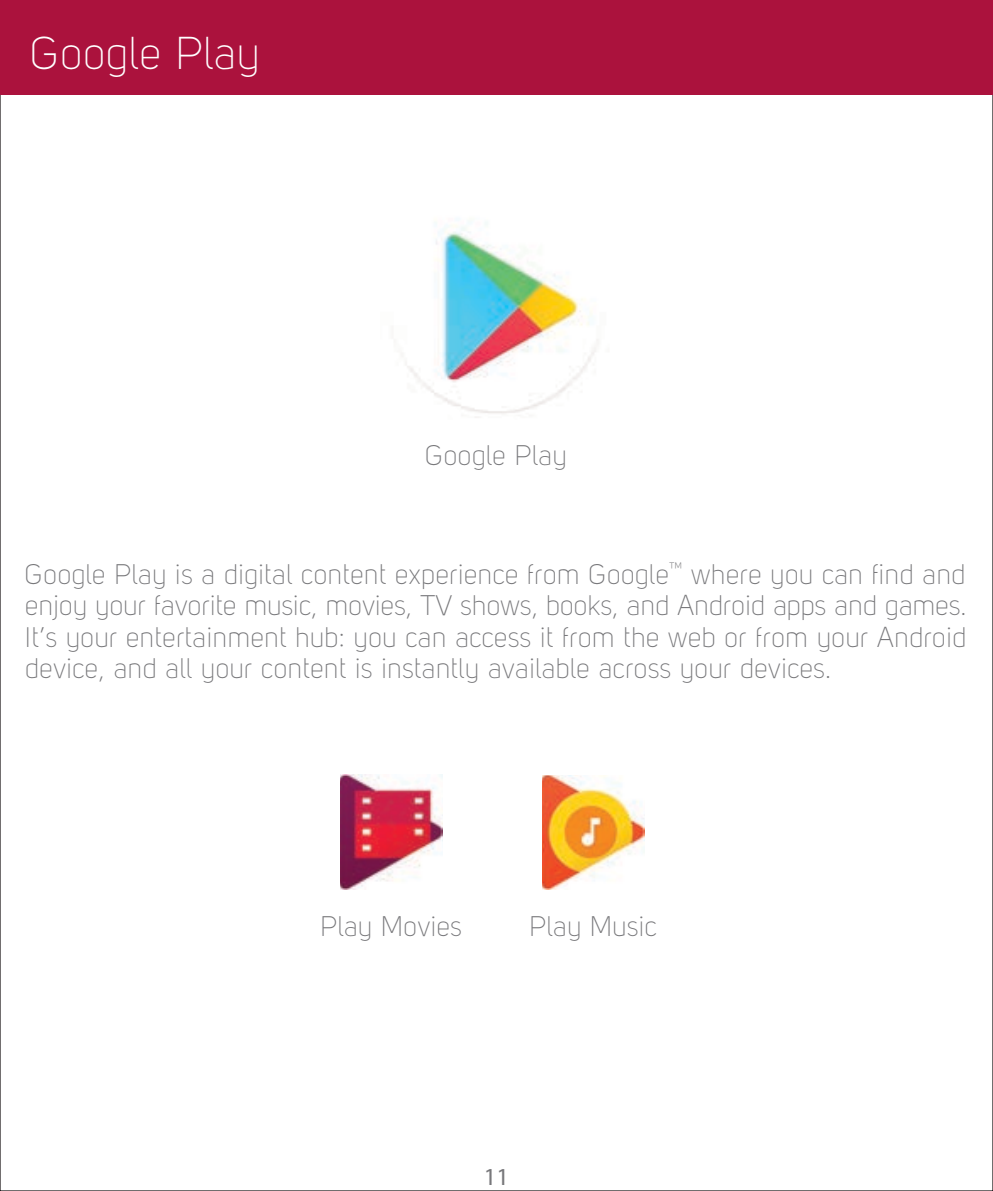
<style>
.page{position:relative;width:993px;height:1191px;background:#fff}
.page>*{position:absolute;margin:0;border:0;box-sizing:border-box;transform-origin:0 0}
.t1{font:45.5px "Uni Sans Light";color:#fff}
.t2{font:28px/31.5px "Uni Sans Light";color:#77777a;text-align:justify}
.t3{font:24.5px "Myriad Pro";color:#77777a}
</style>
<div class="page">
<div style="left:0;top:0;width:992px;height:94px;background:#ab123d"></div>
<img style="left:542px;top:775px;width:102px;height:114px">
<img style="left:340px;top:775px;width:103px;height:114px">
<img style="left:407px;top:222px;width:191px;height:196px">
<h1 class="t1" style="left:30px;top:28px;width:232px">Google Play</h1>
<p class="t2" style="left:425px;top:440px;width:143px">Google Play</p>
<p class="t2" style="left:25px;top:558px;width:942px">Google Play is a digital content experience from Google<sup>™</sup> where you can find and enjoy your favorite music, movies, TV shows, books, and Android apps and games.<br>It’s your entertainment hub: you can access it from the web or from your Android device, and all your content is instantly available across your devices.</p>
<p class="t2" style="left:320px;top:910px;width:143px">Play Movies</p>
<p class="t2" style="left:529px;top:910px;width:129px">Play Music</p>
<p class="t3" style="left:484px;top:1162px;width:27px">11</p>
</div>
